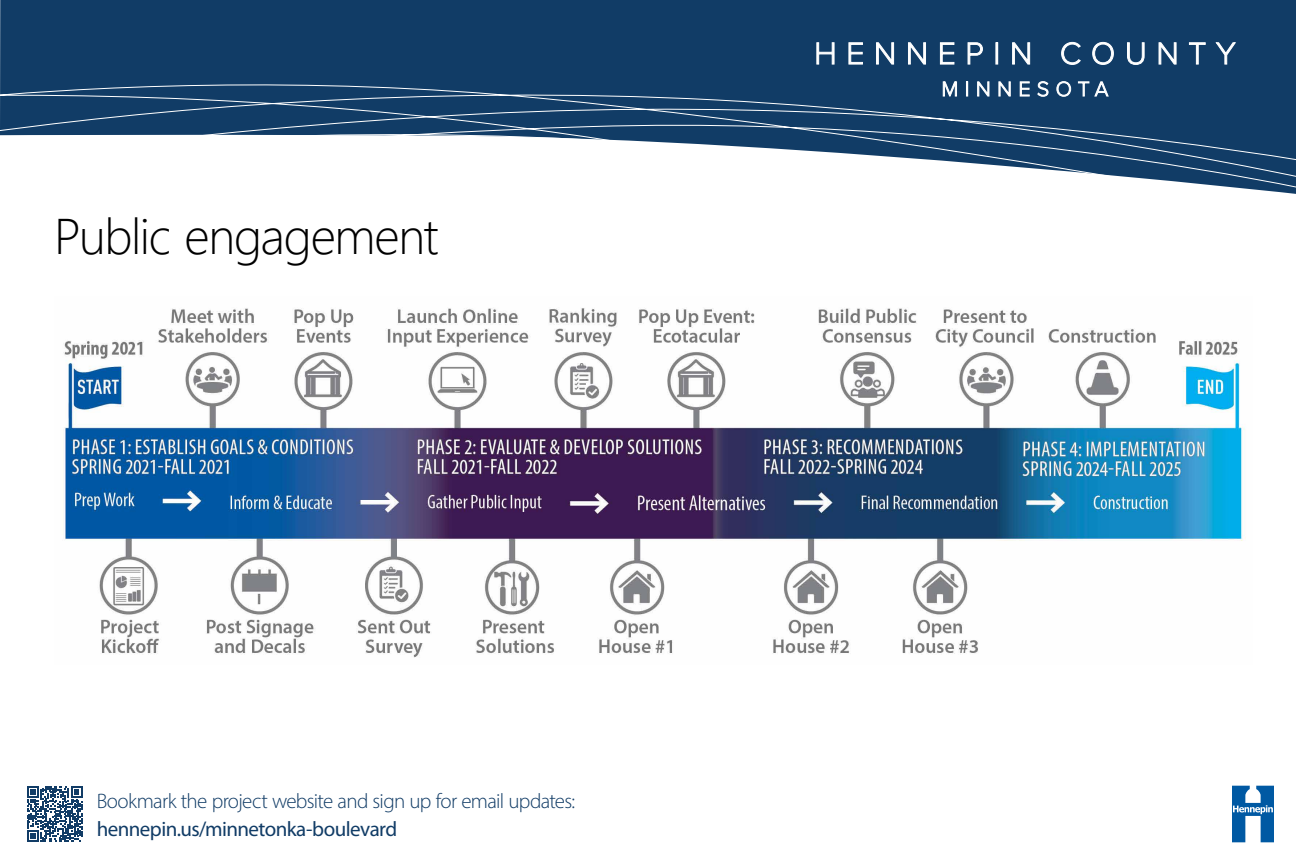
<style>
.page{position:relative;width:1296px;height:864px;background:#fff}
.page>*{position:absolute;margin:0;border:0;box-sizing:border-box;transform-origin:0 0}
.t1{font:300 50px "Segoe UI";letter-spacing:-.025em;color:#000}
.t2{font:300 21px "Myriad Pro";letter-spacing:-.035em;color:#113c66}
.t3{font:21px "Myriad Pro";letter-spacing:-.025em;color:#113c66}
</style>
<div class="page">
<div style="left:0;top:0;width:1296px;height:49px;background:#113c66"></div>
<svg style="left:0;top:49px;width:1296px;height:145px"></svg>
<svg style="left:816px;top:42px;width:19px;height:23px"></svg>
<svg style="left:848px;top:42px;width:15px;height:23px"></svg>
<svg style="left:876px;top:42px;width:18px;height:23px"></svg>
<svg style="left:908px;top:42px;width:18px;height:23px"></svg>
<svg style="left:940px;top:42px;width:15px;height:23px"></svg>
<svg style="left:967px;top:42px;width:16px;height:23px"></svg>
<svg style="left:1012px;top:42px;width:18px;height:23px"></svg>
<svg style="left:1061px;top:42px;width:20px;height:23px"></svg>
<svg style="left:1092px;top:42px;width:22px;height:23px"></svg>
<svg style="left:1127px;top:42px;width:18px;height:23px"></svg>
<svg style="left:1158px;top:42px;width:19px;height:23px"></svg>
<svg style="left:1189px;top:42px;width:17px;height:23px"></svg>
<svg style="left:1215px;top:42px;width:22px;height:23px"></svg>
<svg style="left:943px;top:80px;width:14px;height:17px"></svg>
<svg style="left:966px;top:81px;width:2px;height:15px"></svg>
<svg style="left:977px;top:81px;width:13px;height:16px"></svg>
<svg style="left:998px;top:81px;width:13px;height:16px"></svg>
<svg style="left:1019px;top:81px;width:11px;height:16px"></svg>
<svg style="left:1037px;top:81px;width:12px;height:16px"></svg>
<svg style="left:1056px;top:81px;width:15px;height:16px"></svg>
<svg style="left:1078px;top:81px;width:31px;height:16px"></svg>
<svg style="left:1232px;top:786px;width:42px;height:56px"></svg>
<svg style="left:27px;top:786px;width:55px;height:56px"></svg>
<img style="left:63px;top:308px;width:1183px;height:350px">
<h1 class="t1" style="left:54px;top:189px;width:386px">Public engagement</h1>
<p class="t2" style="left:97px;top:788px;width:480px">Bookmark the project website and sign up for email updates:</p>
<p class="t3" style="left:97px;top:816px;width:302px">hennepin.us/minnetonka-boulevard</p>
</div>
